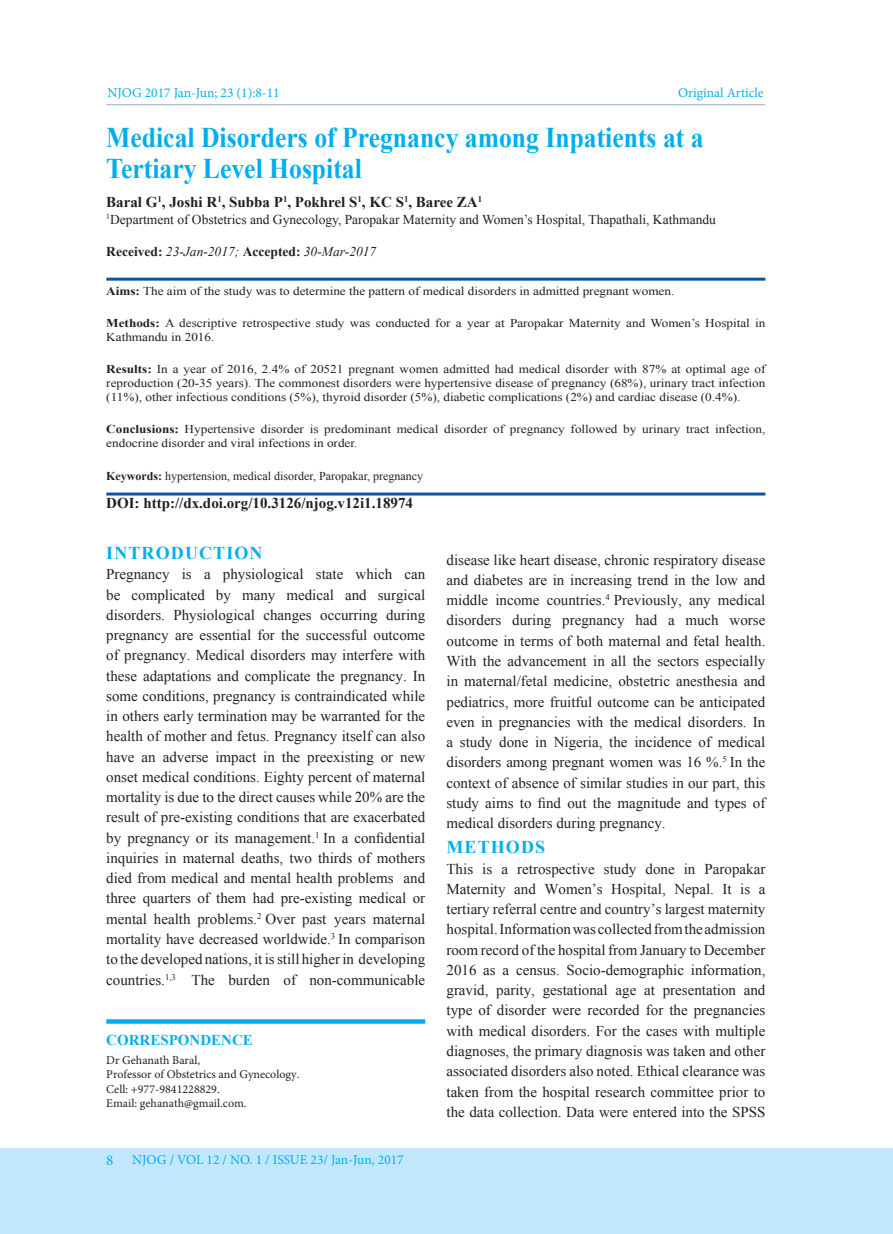
<style>
.page{position:relative;width:893px;height:1234px;background:#fff}
.page>*{position:absolute;margin:0;border:0;box-sizing:border-box;transform-origin:0 0}
.t1{font:700 28.5px/31.5px "Times New Roman";color:#00aeef;scale:.9 1}
.t2{font:700 18px "Times New Roman";letter-spacing:.06em;color:#00aeef}
.t3{font:15px/20.2px "Times New Roman";color:#231f20;text-align:justify}
.t4{font:700 15px "Times New Roman";color:#231f20}
.t5{font:700 15px "Times New Roman";color:#00aeef}
.t6{font:13.5px "Times New Roman";color:#231f20}
.t7{font:13.5px "Minion Pro";color:#00aeef}
.t8{font:italic 13.5px "Times New Roman";color:#231f20}
.t9{font:12px/14.4px "Times New Roman";color:#231f20;scale:1.1 1}
.t10{font:12px/14.4px "Minion Pro";color:#231f20}
.t11{font:12px "Times New Roman";color:#231f20}
.s1{font-weight:700;font-style:normal}
.s2{font-weight:700}
.s3{font-size:15px}
</style>
<div class="page">
<div style="left:0;top:1148px;width:893px;height:85px;background:#c1e8fa"></div>
<hr style="left:106px;top:104px;width:659px;height:1px;background:#aebed7">
<svg style="left:106px;top:1019px;width:319px;height:4px"></svg>
<hr style="left:106px;top:277px;width:659px;height:3px;background:#0c53a2">
<hr style="left:106px;top:492px;width:659px;height:3px;background:#0c53a2">
<p class="t7" style="left:107px;top:83px;width:174px">NJOG 2017 Jan-Jun; 23 (1):8-11</p>
<p class="t7" style="left:678px;top:83px;width:87px">Original Article</p>
<h1 class="t1" style="left:106px;top:121px;width:665px">Medical Disorders of Pregnancy among Inpatients at a<br>Tertiary Level Hospital</h1>
<p class="t4" style="left:106px;top:192px;width:377px">Baral G<sup>1</sup>, Joshi R<sup>1</sup>, Subba P<sup>1</sup>, Pokhrel S<sup>1</sup>, KC S<sup>1</sup>, Baree ZA<sup>1</sup></p>
<p class="t6" style="left:106px;top:210px;width:611px"><sup>1</sup>Department of Obstetrics and Gynecology, Paropakar Maternity and Women’s Hospital, Thapathali, Kathmandu</p>
<p class="t8" style="left:106px;top:242px;width:272px"><span class="s1">Received:</span> 23-Jan-2017; <span class="s1">Accepted:</span> 30-Mar-2017</p>
<p class="t9" style="left:106px;top:284px;width:518px"><span class="s2">Aims:</span> The aim of the study was to determine the pattern of medical disorders in admitted pregnant women.</p>
<p class="t9" style="left:106px;top:315px;width:601px"><span class="s2">Methods:</span> A descriptive retrospective study was conducted for a year at Paropakar Maternity and Women’s Hospital in<br>Kathmandu in 2016.</p>
<p class="t9" style="left:106px;top:361px;width:601px;text-align:justify"><span class="s2">Results:</span> In a year of 2016, 2.4% of 20521 pregnant women admitted had medical disorder with 87% at optimal age of reproduction (20-35 years). The commonest disorders were hypertensive disease of pregnancy (68%), urinary tract infection (11%), other infectious conditions (5%), thyroid disorder (5%), diabetic complications (2%) and cardiac disease (0.4%).</p>
<p class="t9" style="left:106px;top:421px;width:601px"><span class="s2">Conclusions:</span> Hypertensive disorder is predominant medical disorder of pregnancy followed by urinary tract infection, endocrine disorder and viral infections in order.</p>
<p class="t11" style="left:106px;top:468px;width:318px"><span class="s2">Keywords:</span> hypertension, medical disorder, Paropakar, pregnancy</p>
<p class="t4" style="left:106px;top:492px;width:308px">DOI: http://dx.doi.org/10.3126/njog.v12i1.18974</p>
<p class="t2" style="left:106px;top:540px;width:158px">INTRODUCTION</p>
<p class="t3" style="left:106px;top:563px;width:320px">Pregnancy is a physiological state which can be complicated by many medical and surgical disorders. Physiological changes occurring during pregnancy are essential for the successful outcome of pregnancy. Medical disorders may interfere with these adaptations and complicate the pregnancy. In some conditions, pregnancy is contraindicated while in others early termination may be warranted for the health of mother and fetus. Pregnancy itself can also have an adverse impact in the preexisting or new onset medical conditions. Eighty percent of maternal mortality is due to the direct causes while 20% are the result of pre-existing conditions that are exacerbated by pregnancy or its management.<sup>1</sup> In a confidential inquiries in maternal deaths, two thirds of mothers died from medical and mental health problems and three quarters of them had pre-existing medical or mental health problems.<sup>2</sup> Over past years maternal mortality have decreased worldwide.<sup>3</sup> In comparison to the developed nations, it is still higher in developing countries.<sup>1,3</sup> The burden of non-communicable</p>
<p class="t5" style="left:106px;top:1029px;width:148px">CORRESPONDENCE</p>
<p class="t10" style="left:106px;top:1052px;width:195px">Dr Gehanath Baral,<br>Professor of Obstetrics and Gynecology.<br>Cell: +977-9841228829.<br>Email: gehanath@gmail.com.</p>
<p class="t7" style="left:106px;top:1150px;width:299px"><span class="s3">8</span> NJOG / VOL 12 / NO. 1 / ISSUE 23/ Jan-Jun, 2017</p>
<p class="t3" style="left:446px;top:549px;width:320px">disease like heart disease, chronic respiratory disease and diabetes are in increasing trend in the low and middle income countries.<sup>4</sup> Previously, any medical disorders during pregnancy had a much worse outcome in terms of both maternal and fetal health.<br>With the advancement in all the sectors especially in maternal/fetal medicine, obstetric anesthesia and pediatrics, more fruitful outcome can be anticipated even in pregnancies with the medical disorders. In a study done in Nigeria, the incidence of medical disorders among pregnant women was 16 %.<sup>5</sup> In the context of absence of similar studies in our part, this study aims to find out the magnitude and types of medical disorders during pregnancy.</p>
<p class="t2" style="left:446px;top:834px;width:100px">METHODS</p>
<p class="t3" style="left:446px;top:858px;width:320px">This is a retrospective study done in Paropakar Maternity and Women’s Hospital, Nepal. It is a tertiary referral centre and country’s largest maternity hospital. Information was collected from the admission room record of the hospital from January to December 2016 as a census. Socio‑demographic information, gravid, parity, gestational age at presentation and type of disorder were recorded for the pregnancies with medical disorders. For the cases with multiple diagnoses, the primary diagnosis was taken and other associated disorders also noted. Ethical clearance was taken from the hospital research committee prior to the data collection. Data were entered into the SPSS</p>
</div>
